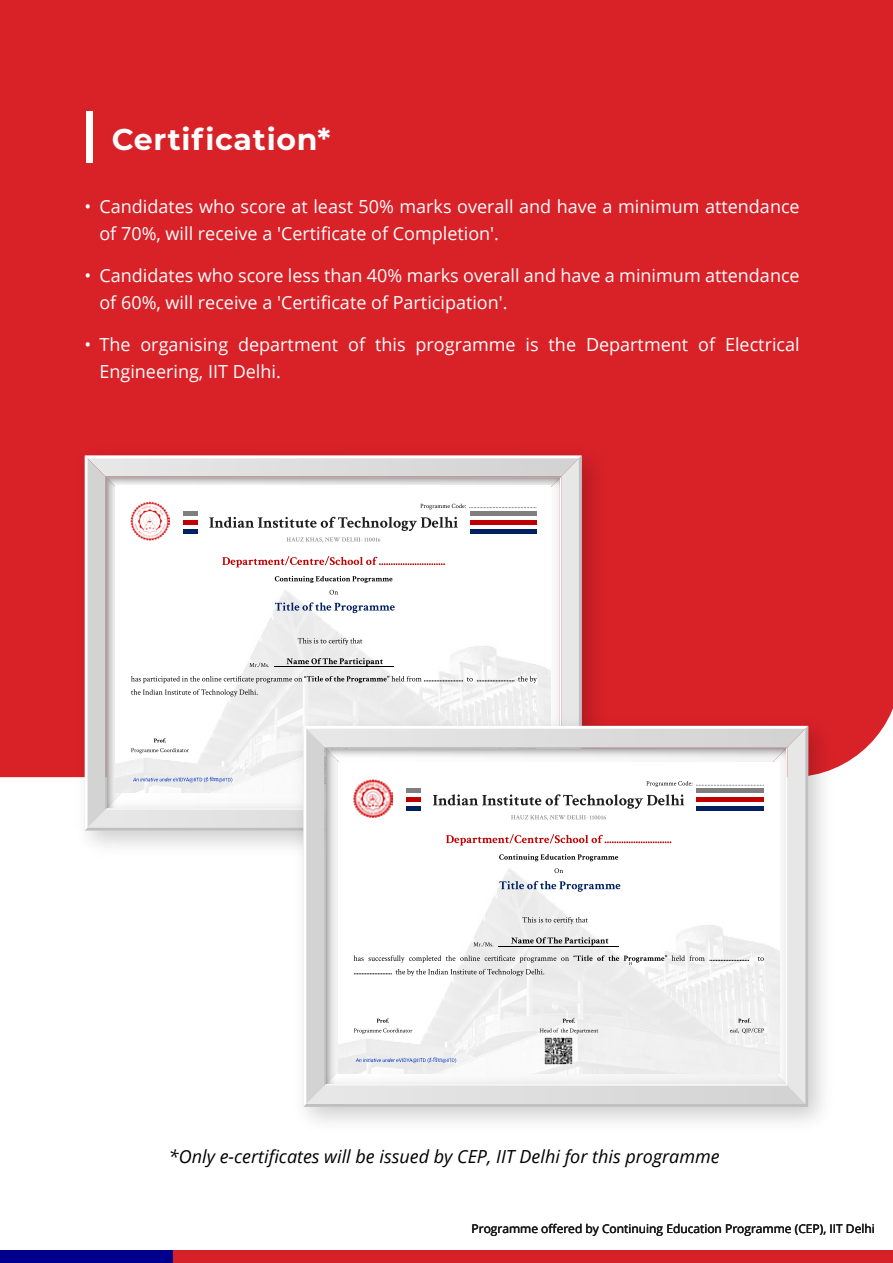
<style>
.page{position:relative;width:893px;height:1263px;background:#fff}
.page>*{position:absolute;margin:0;border:0;box-sizing:border-box;transform-origin:0 0}
.t1{font:700 30px "Montserrat";letter-spacing:.025em;color:#fff}
.t2{font:18px/27px "Open Sans";color:#fff}
.t3{font:italic 18px "Open Sans";color:#000}
.t4{font:12px "Open Sans";color:#191919}
</style>
<div class="page">
<div style="left:0;top:1251px;width:893px;height:12px;background:#d72129"></div>
<div style="left:0;top:1251px;width:172px;height:12px;background:#00008c"></div>
<div style="left:0;top:0;width:893px;height:777px;background:#d92128"></div>
<div style="left:86px;top:111px;width:7px;height:51px;background:#fff"></div>
<img style="left:65px;top:436px;width:551px;height:395px">
<img style="left:305px;top:706px;width:538px;height:416px">
<svg style="left:85px;top:456px;width:723px;height:651px"></svg>
<h1 class="t1" style="left:112px;top:118px;width:220px">Certification*</h1>
<p class="t2" style="left:99px;top:192px;width:702px;text-indent:-15px">• Candidates who score at least 50% marks overall and have a minimum attendance of 70%, will receive a 'Certificate of Completion'.</p>
<p class="t2" style="left:99px;top:261px;width:702px;text-indent:-15px">• Candidates who score less than 40% marks overall and have a minimum attendance of 60%, will receive a 'Certificate of Participation'.</p>
<p class="t2" style="left:99px;top:330px;width:702px;text-indent:-15px">• The organising department of this programme is the Department of Electrical<br>Engineering, IIT Delhi.</p>
<p class="t3" style="left:169px;top:1144px;width:552px">*Only e-certificates will be issued by CEP, IIT Delhi for this programme</p>
<p class="t4" style="left:472px;top:1220px;width:405px">Programme offered by Continuing Education Programme (CEP), IIT Delhi</p>
</div>
